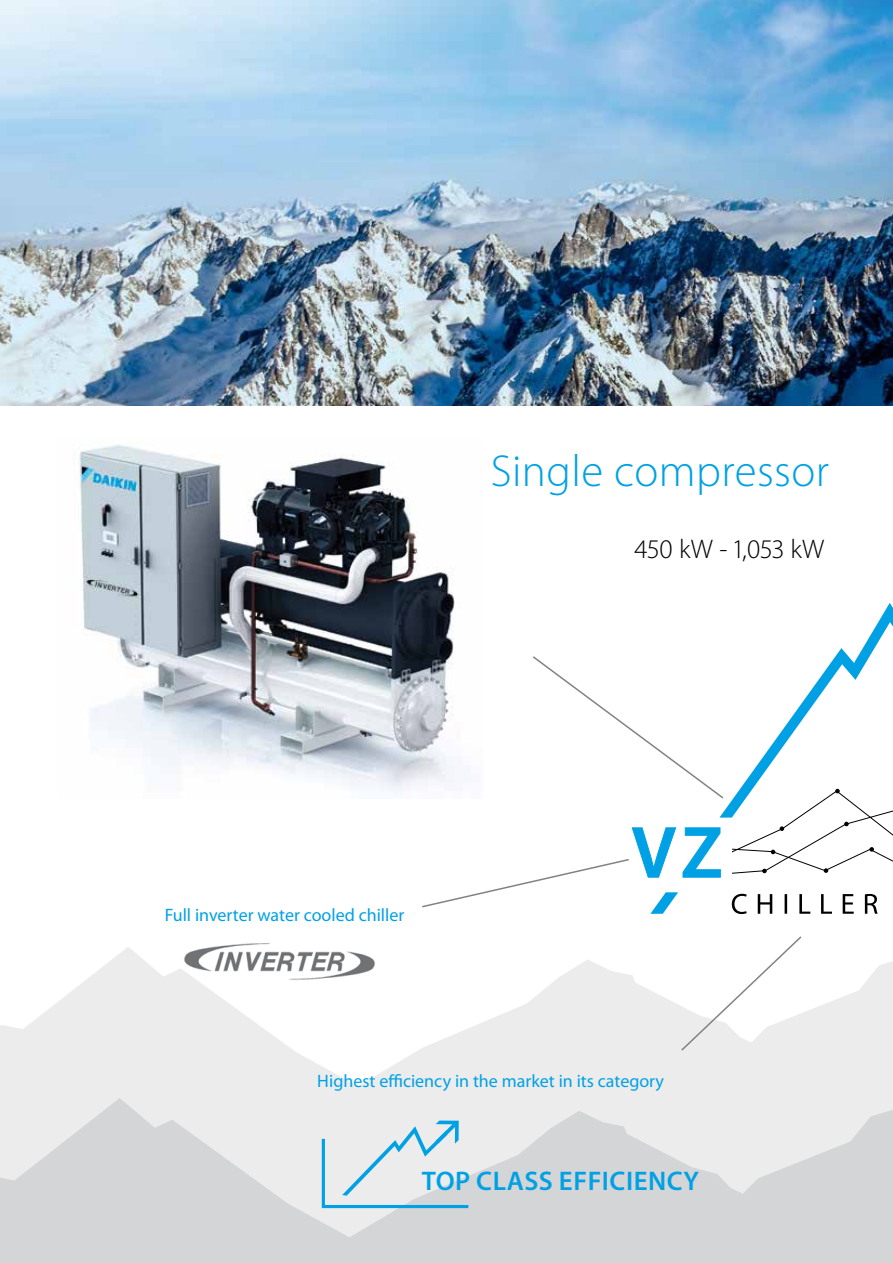
<style>
.page{position:relative;width:893px;height:1263px;background:#fff}
.page>*{position:absolute;margin:0;border:0;box-sizing:border-box;transform-origin:0 0}
.t1{font:300 45px "Myriad Pro";letter-spacing:.01em;color:#00a1e4}
.t2{font:600 27px "Myriad Pro";letter-spacing:.02em;color:#00a1e4}
.t3{font:300 27px "Myriad Pro";letter-spacing:.01em;color:#000}
.t4{font:18px "Myriad Pro";color:#00a1e4}
</style>
<div class="page">
<img style="left:74px;top:444px;width:381px;height:350px">
<img style="left:0;top:0;width:893px;height:406px">
<svg style="left:0;top:947px;width:893px;height:104px"></svg>
<svg style="left:0;top:1051px;width:893px;height:212px;background:#dfe0e1"></svg>
<svg style="left:680px;top:936px;width:123px;height:116px"></svg>
<img style="left:179px;top:943px;width:201px;height:40px">
<svg style="left:320px;top:1120px;width:151px;height:90px;background:#d0e1ea"></svg>
<div style="left:606px;top:914px;width:128px;height:39px;background:#fff"></div>
<svg style="left:420px;top:603px;width:473px;height:311px"></svg>
<h1 class="t1" style="left:491px;top:446px;width:340px">Single compressor</h1>
<p class="t4" style="left:165px;top:904px;width:241px">Full inverter water cooled chiller</p>
<h2 class="t3" style="left:634px;top:534px;width:191px">450 kW - 1,053 kW</h2>
<p class="t4" style="left:317px;top:1070px;width:348px">Highest efficiency in the market in its category</p>
<h2 class="t2" style="left:422px;top:1164px;width:279px">TOP CLASS EFFICIENCY</h2>
</div>
